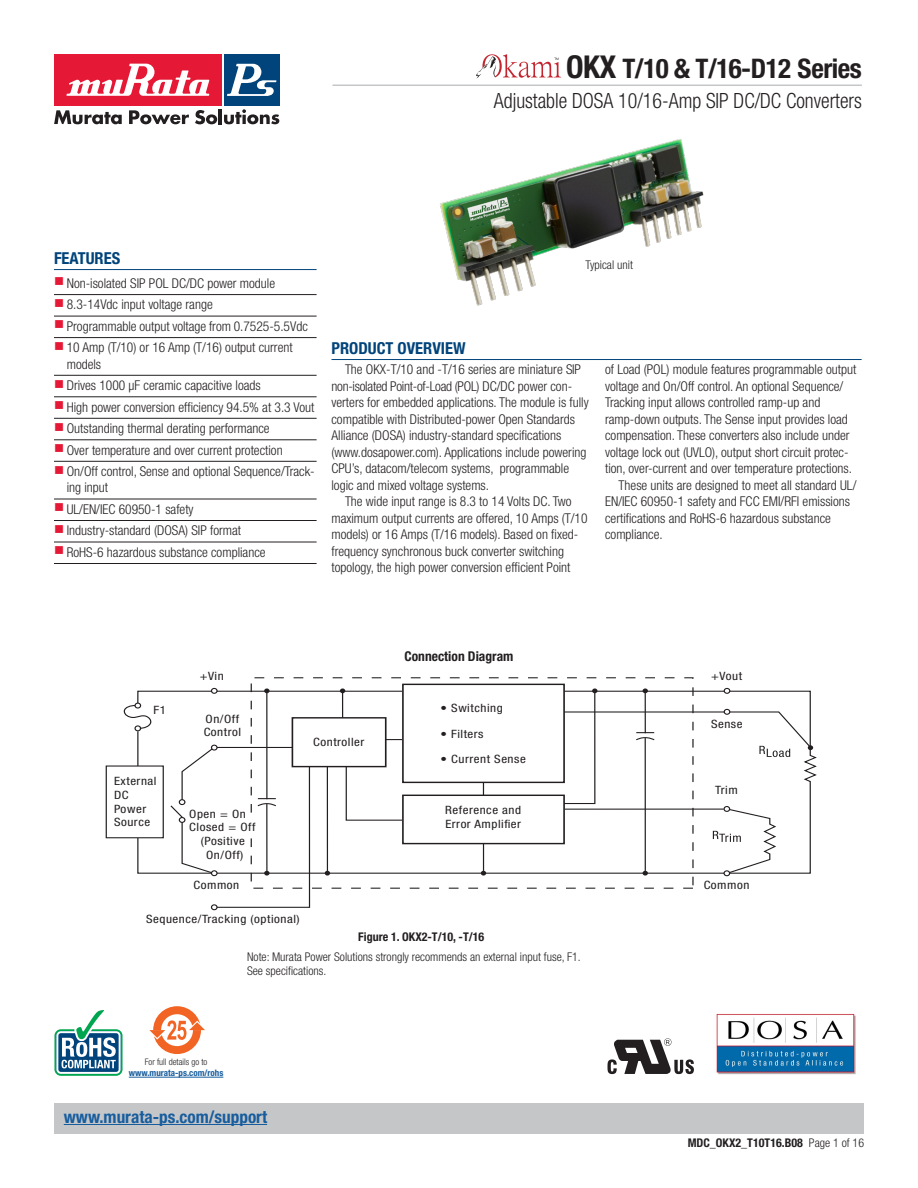
<style>
.page{position:relative;width:918px;height:1188px;background:#fff}
.page>*{position:absolute;margin:0;border:0;box-sizing:border-box;transform-origin:0 0}
.t1{font:700 condensed 27px "Helvetica Neue LT Std";letter-spacing:-.02em;color:#231f20}
.t2{font:300 condensed 21px "Helvetica Neue LT Std";color:#231f20;scale:.95 1}
.t3{font:700 condensed 17.25px "Helvetica Neue LT Std";color:#175d9e}
.t4{font:700 condensed 16.5px "Helvetica Neue LT Std";color:#00447b}
.t5{font:300 condensed 13.5px/16.5px "Helvetica Neue LT Std";color:#231f20}
.t6{font:700 condensed 13.5px "Helvetica Neue LT Std";color:#231f20}
.t7{font:300 condensed 12px/14.4px "Helvetica Neue LT Std";color:#231f20}
.t8{font:700 condensed 12px "Helvetica Neue LT Std";color:#231f20}
.t9{font:condensed 11.55px/13.8px "Helvetica Neue LT Std";letter-spacing:.04em;color:#231f20;scale:1.13 1}
.t10{font:700 condensed 9px "Helvetica Neue LT Std";color:#175d9e}
.t11{font:300 condensed 9px "Helvetica Neue LT Std";color:#231f20}
.s1{font-size:31.5px}
.s2{color:#e51836}
.s3{font-weight:300}
</style>
<div class="page">
<hr style="left:332px;top:359px;width:530px;height:1px;background:#00447b">
<svg style="left:137px;top:690px;width:680px;height:184px"></svg>
<div style="left:106px;top:766px;width:57px;height:72px;background:#fff"></div>
<div style="left:106px;top:765px;width:58px;height:73px;border:1px solid #231f20"></div>
<hr style="left:382px;top:739px;width:30px;height:1px;background:#231f20">
<svg style="left:123px;top:705px;width:30px;height:24px"></svg>
<div style="left:134px;top:725px;width:7px;height:6px;border:1px solid #231f20;border-radius:50%"></div>
<div style="left:134px;top:703px;width:7px;height:6px;border:1px solid #231f20;border-radius:50%"></div>
<hr style="left:266px;top:689px;width:1px;height:110px;background:#231f20">
<hr style="left:342px;top:689px;width:1px;height:58px;background:#231f20">
<hr style="left:327px;top:762px;width:1px;height:109px;background:#231f20">
<hr style="left:483px;top:762px;width:1px;height:109px;background:#231f20">
<svg style="left:211px;top:688px;width:7px;height:6px"></svg>
<svg style="left:345px;top:759px;width:66px;height:62px"></svg>
<div style="left:292px;top:718px;width:94px;height:49px;background:#fff"></div>
<div style="left:292px;top:717px;width:95px;height:50px;border:2px solid #231f20"></div>
<div style="left:403px;top:684px;width:161px;height:98px;background:#fff"></div>
<div style="left:402px;top:684px;width:163px;height:99px;border:2px solid #231f20"></div>
<div style="left:403px;top:795px;width:161px;height:49px;background:#fff"></div>
<div style="left:402px;top:795px;width:163px;height:49px;border:2px solid #231f20"></div>
<svg style="left:169px;top:746px;width:142px;height:162px"></svg>
<svg style="left:264px;top:688px;width:6px;height:5px"></svg>
<svg style="left:325px;top:871px;width:5px;height:5px"></svg>
<svg style="left:340px;top:688px;width:5px;height:5px"></svg>
<svg style="left:481px;top:871px;width:5px;height:5px"></svg>
<svg style="left:560px;top:688px;width:253px;height:188px"></svg>
<hr style="left:54px;top:269px;width:263px;height:1px;background:#00447b">
<hr style="left:54px;top:294px;width:263px;height:1px;background:#231f20">
<hr style="left:54px;top:316px;width:263px;height:1px;background:#231f20">
<hr style="left:54px;top:337px;width:263px;height:1px;background:#231f20">
<hr style="left:54px;top:375px;width:263px;height:1px;background:#231f20">
<hr style="left:54px;top:396px;width:263px;height:1px;background:#231f20">
<hr style="left:54px;top:418px;width:263px;height:1px;background:#231f20">
<hr style="left:54px;top:439px;width:263px;height:1px;background:#231f20">
<hr style="left:54px;top:461px;width:263px;height:1px;background:#231f20">
<hr style="left:54px;top:499px;width:263px;height:1px;background:#231f20">
<hr style="left:54px;top:520px;width:263px;height:1px;background:#231f20">
<hr style="left:54px;top:542px;width:263px;height:1px;background:#231f20">
<hr style="left:54px;top:563px;width:263px;height:1px;background:#231f20">
<img style="left:440px;top:139px;width:264px;height:167px">
<div style="left:54px;top:1103px;width:810px;height:31px;background:#c5c6c8"></div>
<svg style="left:476px;top:54px;width:85px;height:24px"></svg>
<div style="left:54px;top:54px;width:167px;height:51px;background:#e51836"></div>
<svg style="left:66px;top:64px;width:143px;height:32px"></svg>
<div style="left:224px;top:54px;width:55px;height:51px;background:#00447b"></div>
<svg style="left:227px;top:64px;width:49px;height:32px"></svg>
<svg style="left:54px;top:110px;width:68px;height:14px"></svg>
<svg style="left:129px;top:110px;width:60px;height:14px"></svg>
<svg style="left:195px;top:110px;width:22px;height:14px"></svg>
<hr style="left:219px;top:109px;width:3px;height:15px;background:#231f20">
<svg style="left:224px;top:109px;width:55px;height:15px"></svg>
<hr style="left:333px;top:85px;width:529px;height:1px;background:#c5c6c8">
<hr style="left:64px;top:1124px;width:203px;height:1px;background:#175d9e">
<hr style="left:129px;top:1077px;width:94px;height:1px;background:#175d9e">
<div style="left:153px;top:1006px;width:48px;height:48px;background:#f26423;border-radius:50%"></div>
<div style="left:161px;top:1014px;width:32px;height:32px;background:#fff;border-radius:50%"></div>
<svg style="left:149px;top:1020px;width:56px;height:20px"></svg>
<div style="left:54px;top:1029px;width:69px;height:47px;border:2px solid #00a54f;border-radius:6px"></div>
<div style="left:57px;top:1032px;width:63px;height:41px;background:#00447b;border-radius:3px"></div>
<div style="left:56px;top:1031px;width:65px;height:43px;border:2px solid #fff;border-radius:3px"></div>
<svg style="left:62px;top:1010px;width:54px;height:58px"></svg>
<svg style="left:608px;top:1038px;width:86px;height:36px"></svg>
<img style="left:716px;top:1013px;width:140px;height:61px">
<h1 class="t1" style="left:566px;top:52px;width:297px"><span class="s1">OKX</span> T/10 &amp; T/16-D12 Series</h1>
<h2 class="t2" style="left:494px;top:89px;width:389px">Adjustable DOSA 10/16-Amp SIP DC/DC Converters</h2>
<p class="t4" style="left:54px;top:248px;width:68px">FEATURES</p>
<p class="t5" style="left:54px;top:275px;width:223px"><span class="s2">■</span> Non-isolated SIP POL DC/DC power module</p>
<p class="t5" style="left:54px;top:296px;width:160px"><span class="s2">■</span> 8.3-14Vdc input voltage range</p>
<p class="t5" style="left:54px;top:318px;width:255px"><span class="s2">■</span> Programmable output voltage from 0.7525-5.5Vdc</p>
<p class="t5" style="left:67px;top:339px;width:227px;text-indent:-13px"><span class="s2">■</span> 10 Amp (T/10) or 16 Amp (T/16) output current models</p>
<p class="t5" style="left:54px;top:377px;width:208px"><span class="s2">■</span> Drives 1000 µF ceramic capacitive loads</p>
<p class="t5" style="left:54px;top:398px;width:262px"><span class="s2">■</span> High power conversion efficiency 94.5% at 3.3 Vout</p>
<p class="t5" style="left:54px;top:420px;width:217px"><span class="s2">■</span> Outstanding thermal derating performance</p>
<p class="t5" style="left:54px;top:441px;width:230px"><span class="s2">■</span> Over temperature and over current protection</p>
<p class="t5" style="left:67px;top:463px;width:250px;text-indent:-13px"><span class="s2">■</span> On/Off control, Sense and optional Sequence/Track&shy;ing input</p>
<p class="t5" style="left:54px;top:501px;width:141px"><span class="s2">■</span> UL/EN/IEC 60950-1 safety</p>
<p class="t5" style="left:54px;top:522px;width:189px"><span class="s2">■</span> Industry-standard (DOSA) SIP format</p>
<p class="t5" style="left:54px;top:544px;width:213px"><span class="s2">■</span> RoHS-6 hazardous substance compliance</p>
<p class="t4" style="left:332px;top:338px;width:136px">PRODUCT OVERVIEW</p>
<p class="t7" style="left:585px;top:258px;width:49px">Typical unit</p>
<p class="t5" style="left:332px;top:361px;width:259px;text-indent:14px">The OKX-T/10 and -T/16 series are miniature SIP non-isolated Point-of-Load (POL) DC/DC power con&shy;verters for embedded applications. The module is fully compatible with Distributed-power Open Standards Alliance (DOSA) industry-standard specifications (www.dosapower.com). Applications include powering CPU’s, datacom/telecom systems, programmable logic and mixed voltage systems.</p>
<p class="t5" style="left:332px;top:493px;width:258px;text-indent:14px">The wide input range is 8.3 to 14 Volts DC. Two maximum output currents are offered, 10 Amps (T/10 models) or 16 Amps (T/16 models). Based on fixed&shy;frequency synchronous buck converter switching topology, the high power conversion efficient Point</p>
<p class="t5" style="left:605px;top:361px;width:253px">of Load (POL) module features programmable output</p>
<p class="t5" style="left:605px;top:378px;width:240px">voltage and On/Off control. An optional Sequence/</p>
<p class="t5" style="left:605px;top:394px;width:217px">Tracking input allows controlled ramp-up and</p>
<p class="t5" style="left:605px;top:411px;width:244px">ramp-down outputs. The Sense input provides load</p>
<p class="t5" style="left:605px;top:427px;width:246px">compensation. These converters also include under</p>
<p class="t5" style="left:605px;top:444px;width:245px">voltage lock out (UVLO), output short circuit protec-</p>
<p class="t5" style="left:605px;top:460px;width:248px">tion, over-current and over temperature protections.</p>
<p class="t5" style="left:619px;top:477px;width:239px">These units are designed to meet all standard UL/</p>
<p class="t5" style="left:605px;top:493px;width:247px">EN/IEC 60950-1 safety and FCC EMI/RFI emissions</p>
<p class="t5" style="left:605px;top:510px;width:227px">certifications and RoHS-6 hazardous substance</p>
<p class="t5" style="left:605px;top:526px;width:59px">compliance.</p>
<p class="t6" style="left:405px;top:648px;width:110px">Connection Diagram</p>
<p class="t9" style="left:153px;top:703px;width:13px">F1</p>
<p class="t9" style="left:114px;top:774px;width:39px">External<br>DC<br>Power<br>Source</p>
<p class="t9" style="left:200px;top:669px;width:23px">+Vin</p>
<p class="t9" style="left:711px;top:669px;width:29px">+Vout</p>
<p class="t9" style="left:204px;top:712px;width:35px">On/Off<br>Control</p>
<p class="t9" style="left:189px;top:806px;width:60px">Open = On<br>Closed = Off</p>
<p class="t9" style="left:201px;top:834px;width:41px;text-align:center">(Positive<br>On/Off)</p>
<p class="t9" style="left:313px;top:735px;width:47px">Controller</p>
<p class="t9" style="left:441px;top:701px;width:56px">• Switching</p>
<p class="t9" style="left:441px;top:726px;width:40px">• Filters</p>
<p class="t9" style="left:441px;top:752px;width:77px">• Current Sense</p>
<p class="t9" style="left:445px;top:803px;width:69px">Reference and<br>Error Amplifier</p>
<p class="t9" style="left:711px;top:717px;width:29px">Sense</p>
<p class="t9" style="left:715px;top:783px;width:21px">Trim</p>
<p class="t9" style="left:194px;top:877px;width:42px">Common</p>
<p class="t9" style="left:704px;top:877px;width:42px">Common</p>
<p class="t9" style="left:146px;top:912px;width:137px">Sequence/Tracking (optional)</p>
<p class="t8" style="left:358px;top:929px;width:127px">Figure 1. OKX2-T/10, -T/16</p>
<p class="t7" style="left:247px;top:949px;width:335px">Note: Murata Power Solutions strongly recommends an external input fuse, F1.<br>See specifications.</p>
<p class="t11" style="left:145px;top:1057px;width:64px">For full details go to</p>
<p class="t10" style="left:129px;top:1068px;width:96px">www.murata-ps.com/rohs</p>
<p class="t3" style="left:64px;top:1106px;width:205px">www.murata-ps.com/support</p>
<p class="t8" style="left:688px;top:1136px;width:178px">MDC_OKX2_T10T16.B08 <span class="s3">Page 1 of 16</span></p>
</div>
